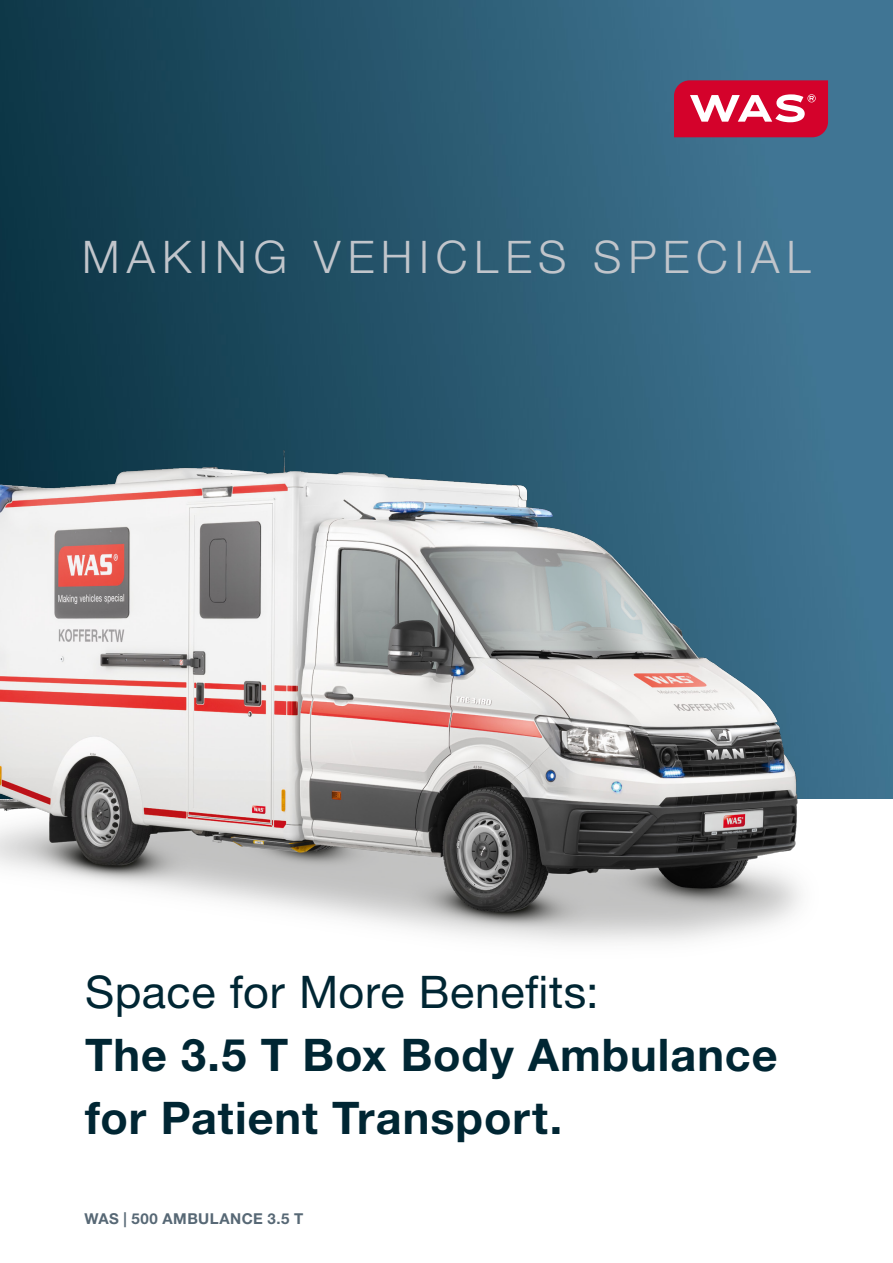
<style>
.page{position:relative;width:893px;height:1263px;background:#fff}
.page>*{position:absolute;margin:0;border:0;box-sizing:border-box;transform-origin:0 0}
.t1{font:700 45px/63px "Helvetica Neue LT Pro";letter-spacing:.02em;color:#002633}
.t2{font:300 45px "Helvetica Neue LT Pro";letter-spacing:.15em;color:#c1c5cb}
.t3{font:45px "Helvetica Neue LT Pro";letter-spacing:.01em;color:#002633}
.t4{font:700 15px "Helvetica Neue LT Pro";letter-spacing:.03em;color:#576875}
</style>
<div class="page">
<img style="left:0;top:0;width:893px;height:798px">
<svg style="left:674px;top:80px;width:154px;height:57px"></svg>
<img style="left:0;top:420px;width:845px;height:522px">
<p class="t2" style="left:82px;top:229px;width:730px">MAKING VEHICLES SPECIAL</p>
<p class="t3" style="left:85px;top:964px;width:515px">Space for More Benefits:</p>
<p class="t1" style="left:85px;top:1022px;width:694px">The 3.5 T Box Body Ambulance for Patient Transport.</p>
<p class="t4" style="left:85px;top:1209px;width:220px">WAS | 500 AMBULANCE 3.5 T</p>
</div>
